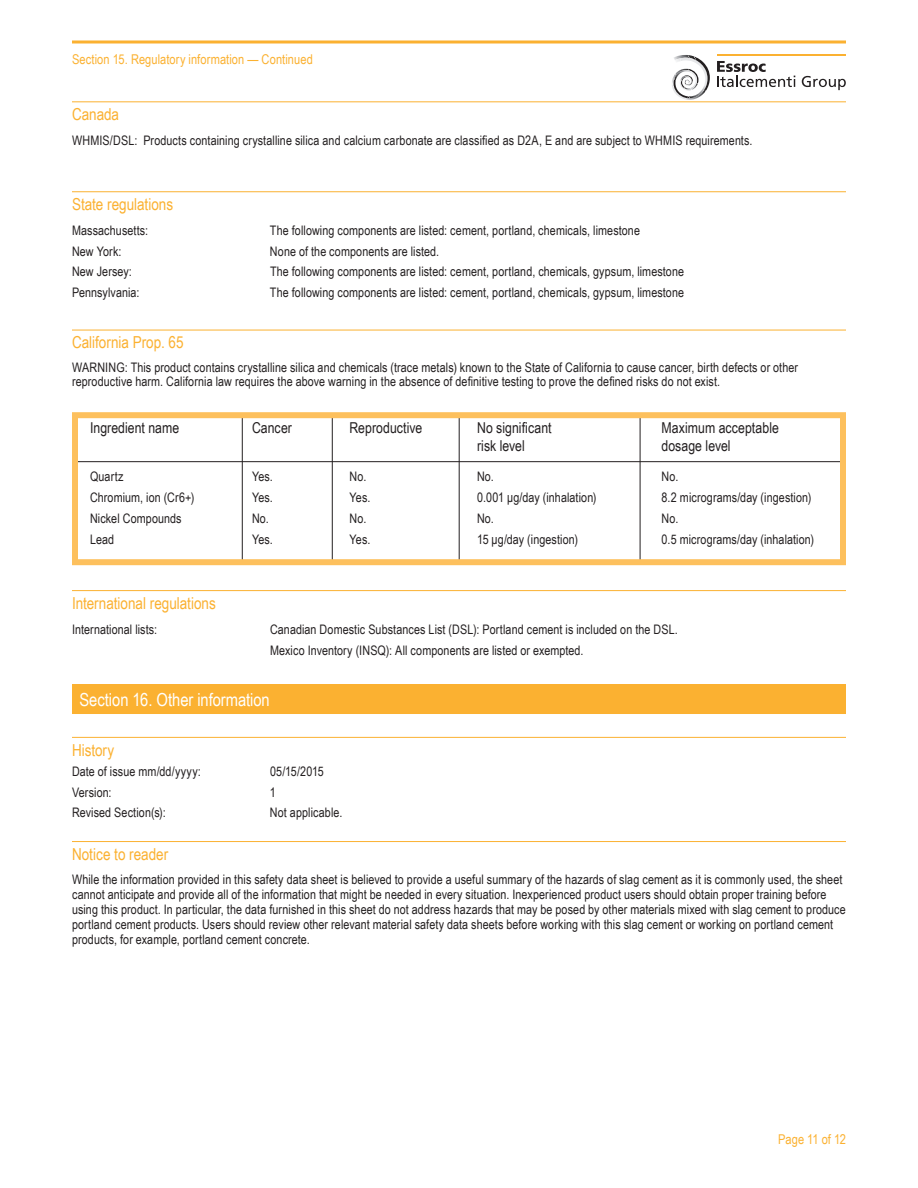
<style>
.page{position:relative;width:918px;height:1188px;background:#fff}
.page>*{position:absolute;margin:0;border:0;box-sizing:border-box;transform-origin:0 0}
.HEADLINE_1A{font:18px "Arial Narrow";letter-spacing:-.005em;color:#fff}
.SUBHEAD_1_WITH_RULE{font:16.5px "Arial Narrow";color:#fbb131}
.TABLE_COLUMN_HEADING{font:15px "Arial Narrow";letter-spacing:.005em;color:#231f20}
.t1{font:13.5px "Arial Narrow";letter-spacing:.005em;color:#fbb131}
.BODY_1{font:13.2px/15px "Arial Narrow";letter-spacing:.01em;color:#231f20}
.TABLE_BODY{font:13.2px "Arial Narrow";letter-spacing:.01em;color:#231f20}
</style>
<div class="page">
<svg style="left:72px;top:40px;width:774px;height:4px;background:#fbc464"></svg>
<svg style="left:672px;top:57px;width:38px;height:43px"></svg>
<img style="left:673px;top:55px;width:23px;height:5px">
<img style="left:675px;top:58px;width:18px;height:5px">
<hr style="left:717px;top:55px;width:129px;height:1px;background:#fbb131">
<svg style="left:717px;top:61px;width:78px;height:26px"></svg>
<svg style="left:802px;top:76px;width:44px;height:14px"></svg>
<hr style="left:72px;top:102px;width:774px;height:1px;background:#fbb131">
<hr style="left:72px;top:191px;width:774px;height:1px;background:#fbb131">
<hr style="left:72px;top:330px;width:774px;height:1px;background:#fbb131">
<hr style="left:72px;top:461px;width:774px;height:1px;background:#231f20">
<hr style="left:72px;top:590px;width:774px;height:1px;background:#fbb131">
<div style="left:72px;top:684px;width:774px;height:30px;background:#fbb131"></div>
<hr style="left:72px;top:737px;width:774px;height:1px;background:#fbb131">
<hr style="left:72px;top:841px;width:774px;height:1px;background:#fbb131">
<hr style="left:242px;top:415px;width:1px;height:147px;background:#231f20">
<hr style="left:332px;top:415px;width:1px;height:147px;background:#231f20">
<hr style="left:459px;top:415px;width:1px;height:147px;background:#231f20">
<hr style="left:640px;top:415px;width:1px;height:147px;background:#231f20">
<div style="left:72px;top:412px;width:774px;height:153px;border:6px solid #fdc05d"></div>
<p class="t1" style="left:72px;top:49px;width:242px">Section 15. Regulatory information — Continued</p>
<p class="SUBHEAD_1_WITH_RULE" style="left:72px;top:102px;width:49px">Canada</p>
<p class="BODY_1" style="left:72px;top:132px;width:682px">WHMIS/DSL: Products containing crystalline silica and calcium carbonate are classified as D2A, E and are subject to WHMIS requirements.</p>
<p class="SUBHEAD_1_WITH_RULE" style="left:72px;top:192px;width:103px">State regulations</p>
<p class="BODY_1" style="left:72px;top:222px;width:78px">Massachusetts:</p>
<p class="BODY_1" style="left:270px;top:222px;width:372px">The following components are listed: cement, portland, chemicals, limestone</p>
<p class="BODY_1" style="left:72px;top:243px;width:51px">New York:</p>
<p class="BODY_1" style="left:270px;top:243px;width:171px">None of the components are listed.</p>
<p class="BODY_1" style="left:72px;top:264px;width:61px">New Jersey:</p>
<p class="BODY_1" style="left:270px;top:264px;width:416px">The following components are listed: cement, portland, chemicals, gypsum, limestone</p>
<p class="BODY_1" style="left:72px;top:284px;width:69px">Pennsylvania:</p>
<p class="BODY_1" style="left:270px;top:284px;width:416px">The following components are listed: cement, portland, chemicals, gypsum, limestone</p>
<p class="SUBHEAD_1_WITH_RULE" style="left:72px;top:330px;width:113px">California Prop. 65</p>
<p class="BODY_1" style="left:72px;top:359px;width:728px">WARNING: This product contains crystalline silica and chemicals (trace metals) known to the State of California to cause cancer, birth defects or other reproductive harm. California law requires the above warning in the absence of definitive testing to prove the defined risks do not exist.</p>
<p class="TABLE_COLUMN_HEADING" style="left:90px;top:417px;width:91px">Ingredient name</p>
<p class="TABLE_COLUMN_HEADING" style="left:252px;top:417px;width:41px">Cancer</p>
<p class="TABLE_COLUMN_HEADING" style="left:350px;top:417px;width:74px">Reproductive</p>
<p class="TABLE_COLUMN_HEADING" style="left:477px;top:417px;width:76px">No significant</p>
<p class="TABLE_COLUMN_HEADING" style="left:662px;top:417px;width:119px">Maximum acceptable</p>
<p class="TABLE_COLUMN_HEADING" style="left:477px;top:435px;width:49px">risk level</p>
<p class="TABLE_COLUMN_HEADING" style="left:662px;top:435px;width:71px">dosage level</p>
<p class="TABLE_BODY" style="left:90px;top:467px;width:35px">Quartz</p>
<p class="TABLE_BODY" style="left:252px;top:467px;width:22px">Yes.</p>
<p class="TABLE_BODY" style="left:350px;top:467px;width:18px">No.</p>
<p class="TABLE_BODY" style="left:477px;top:467px;width:18px">No.</p>
<p class="TABLE_BODY" style="left:662px;top:467px;width:18px">No.</p>
<p class="TABLE_BODY" style="left:90px;top:488px;width:106px">Chromium, ion (Cr6+)</p>
<p class="TABLE_BODY" style="left:252px;top:488px;width:22px">Yes.</p>
<p class="TABLE_BODY" style="left:350px;top:488px;width:22px">Yes.</p>
<p class="TABLE_BODY" style="left:477px;top:488px;width:121px">0.001 μg/day (inhalation)</p>
<p class="TABLE_BODY" style="left:662px;top:488px;width:151px">8.2 micrograms/day (ingestion)</p>
<p class="TABLE_BODY" style="left:90px;top:509px;width:93px">Nickel Compounds</p>
<p class="TABLE_BODY" style="left:252px;top:509px;width:18px">No.</p>
<p class="TABLE_BODY" style="left:350px;top:509px;width:18px">No.</p>
<p class="TABLE_BODY" style="left:477px;top:509px;width:18px">No.</p>
<p class="TABLE_BODY" style="left:662px;top:509px;width:18px">No.</p>
<p class="TABLE_BODY" style="left:90px;top:530px;width:26px">Lead</p>
<p class="TABLE_BODY" style="left:252px;top:530px;width:22px">Yes.</p>
<p class="TABLE_BODY" style="left:350px;top:530px;width:22px">Yes.</p>
<p class="TABLE_BODY" style="left:477px;top:530px;width:103px">15 μg/day (ingestion)</p>
<p class="TABLE_BODY" style="left:662px;top:530px;width:154px">0.5 micrograms/day (inhalation)</p>
<p class="SUBHEAD_1_WITH_RULE" style="left:72px;top:591px;width:145px">International regulations</p>
<p class="BODY_1" style="left:72px;top:621px;width:87px">International lists:</p>
<p class="BODY_1" style="left:270px;top:621px;width:409px">Canadian Domestic Substances List (DSL): Portland cement is included on the DSL.</p>
<p class="BODY_1" style="left:270px;top:642px;width:315px">Mexico Inventory (INSQ): All components are listed or exempted.</p>
<p class="HEADLINE_1A" style="left:80px;top:686px;width:192px">Section 16. Other information</p>
<p class="SUBHEAD_1_WITH_RULE" style="left:72px;top:738px;width:44px">History</p>
<p class="BODY_1" style="left:72px;top:764px;width:130px">Date of issue mm/dd/yyyy:</p>
<p class="BODY_1" style="left:270px;top:764px;width:55px">05/15/2015</p>
<p class="BODY_1" style="left:72px;top:784px;width:41px">Version:</p>
<p class="BODY_1" style="left:270px;top:784px;width:7px">1</p>
<p class="BODY_1" style="left:72px;top:805px;width:95px">Revised Section(s):</p>
<p class="BODY_1" style="left:270px;top:805px;width:74px">Not applicable.</p>
<p class="SUBHEAD_1_WITH_RULE" style="left:72px;top:842px;width:98px">Notice to reader</p>
<p class="BODY_1" style="left:72px;top:871px;width:775px">While the information provided in this safety data sheet is believed to provide a useful summary of the hazards of slag cement as it is commonly used, the sheet cannot anticipate and provide all of the information that might be needed in every situation. Inexperienced product users should obtain proper training before using this product. In particular, the data furnished in this sheet do not address hazards that may be posed by other materials mixed with slag cement to produce portland cement products. Users should review other relevant material safety data sheets before working with this slag cement or working on portland cement products, for example, portland cement concrete.</p>
<p class="t1" style="left:778px;top:1129px;width:69px">Page 11 of 12</p>
</div>
